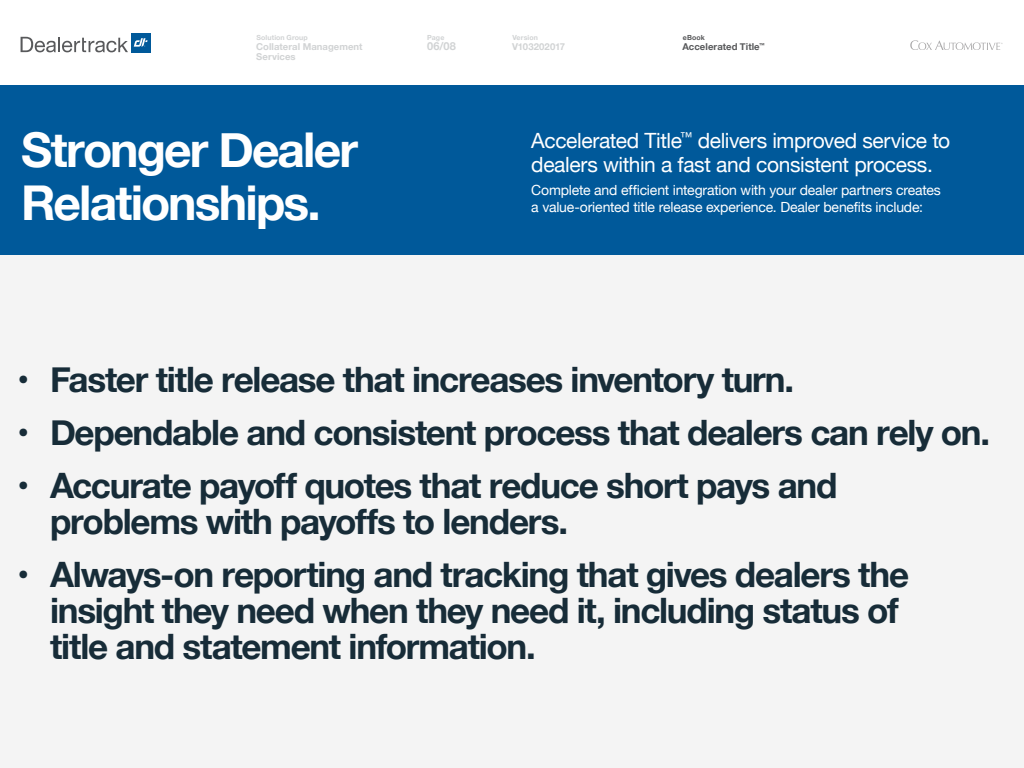
<style>
.page{position:relative;width:1024px;height:768px;background:#fff}
.page>*{position:absolute;margin:0;border:0;box-sizing:border-box;transform-origin:0 0}
.t1{font:700 48px/53.3px "Helvetica Neue";letter-spacing:-.04em;color:#fff}
.t2{font:700 35px/36px "Helvetica Neue";letter-spacing:-.035em;color:#172c38}
.t3{font:21px/23.3px "Helvetica Neue";letter-spacing:-.02em;color:#fff}
.t4{font:14px/16.8px "Helvetica Neue";letter-spacing:-.015em;color:#fff}
.t5{font:700 11px "Helvetica Neue";color:#d1d3d4}
.t6{font:700 9.5px/10px "Helvetica Neue";letter-spacing:.005em;color:#d1d3d4}
.t7{font:700 9.5px "Helvetica Neue";letter-spacing:.005em;color:#58595b}
.t8{font:700 7px "Helvetica Neue";letter-spacing:.015em;color:#d1d3d4}
.t9{font:700 7px "Helvetica Neue";letter-spacing:.01em;color:#58595b}
</style>
<div class="page">
<svg style="left:21px;top:37px;width:107px;height:15px"></svg>
<div style="left:131px;top:33px;width:19px;height:19px;background:#00599a"></div>
<svg style="left:134px;top:38px;width:14px;height:9px"></svg>
<svg style="left:910px;top:40px;width:93px;height:10px"></svg>
<div style="left:0;top:255px;width:1024px;height:513px;background:#f4f4f4"></div>
<div style="left:0;top:85px;width:1024px;height:170px;background:#00599a"></div>
<p class="t8" style="left:256px;top:32px;width:53px">Solution Group</p>
<p class="t6" style="left:256px;top:42px;width:108px">Collateral Management<br>Services</p>
<p class="t8" style="left:427px;top:32px;width:19px">Page</p>
<p class="t5" style="left:427px;top:38px;width:30px">06/08</p>
<p class="t8" style="left:512px;top:32px;width:27px">Version</p>
<p class="t6" style="left:512px;top:42px;width:55px">V103202017</p>
<p class="t9" style="left:683px;top:32px;width:23px">eBook</p>
<p class="t7" style="left:683px;top:39px;width:84px">Accelerated Title<sup>™</sup></p>
<h1 class="t1" style="left:21px;top:124px;width:338px">Stronger Dealer<br>Relationships.</h1>
<p class="t3" style="left:531px;top:130px;width:420px">Accelerated Title<sup>™</sup> delivers improved service to dealers within a fast and consistent process.</p>
<p class="t4" style="left:531px;top:182px;width:411px">Complete and efficient integration with your dealer partners creates a value-oriented title release experience. Dealer benefits include:</p>
<p class="t2" style="left:17px;top:363px;width:779px">• Faster title release that increases inventory turn.</p>
<p class="t2" style="left:17px;top:416px;width:975px">• Dependable and consistent process that dealers can rely on.</p>
<p class="t2" style="left:50px;top:468px;width:789px;text-indent:-33px">• Accurate payoff quotes that reduce short pays and problems with payoffs to lenders.</p>
<p class="t2" style="left:50px;top:557px;width:861px;text-indent:-33px">• Always-on reporting and tracking that gives dealers the insight they need when they need it, including status of title and statement information.</p>
</div>
